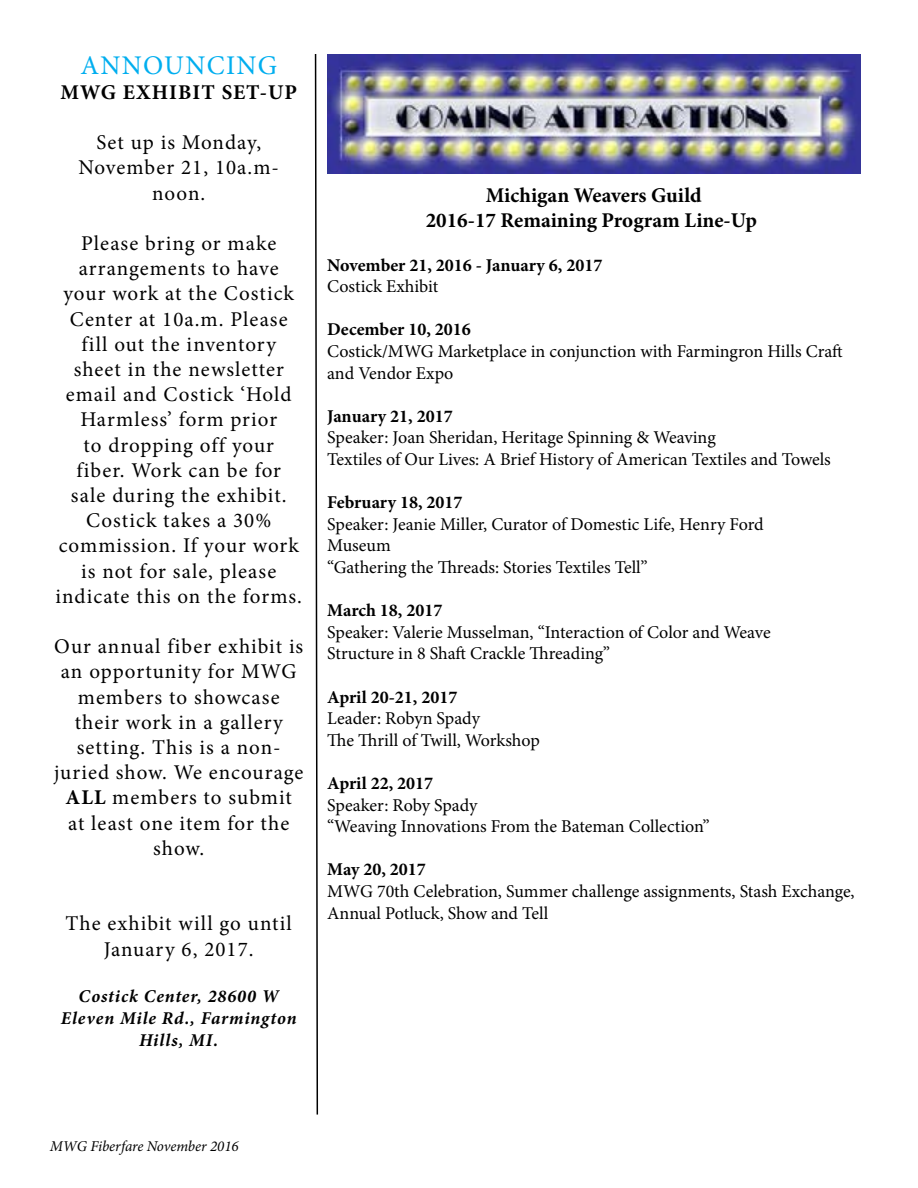
<style>
.page{position:relative;width:918px;height:1188px;background:#fff}
.page>*{position:absolute;margin:0;border:0;box-sizing:border-box;transform-origin:0 0}
.t1{font:27px "Minion Pro";letter-spacing:.05em;color:#00aeef}
.t2{font:21px/25.2px "Minion Pro";letter-spacing:.045em;color:#000;text-align:center}
.t3{font:700 21px/25.2px "Minion Pro";color:#000;text-align:center}
.t4{font:700 21px "Minion Pro";letter-spacing:.05em;color:#000}
.t5{font:18px/21.6px "Minion Pro";color:#000}
.t6{font:700 18px "Minion Pro";color:#000}
.t7{font:italic 700 18px/21.6px "Minion Pro";letter-spacing:.05em;color:#000;text-align:center}
.t8{font:italic 15px "Minion Pro";letter-spacing:-.005em;color:#000}
.s1{font-weight:700}
</style>
<div class="page">
<svg style="left:314px;top:54px;width:5px;height:1061px"></svg>
<img style="left:327px;top:54px;width:533px;height:119px">
<h1 class="t1" style="left:80px;top:47px;width:198px">ANNOUNCING</h1>
<p class="t4" style="left:60px;top:77px;width:238px">MWG EXHIBIT SET-UP</p>
<p class="t2" style="left:78px;top:130px;width:202px">Set up is Monday,<br>November 21, 10a.m&shy;noon.</p>
<p class="t2" style="left:55px;top:231px;width:248px">Please bring or make arrangements to have your work at the Costick<br>Center at 10a.m. Please fill out the inventory sheet in the newsletter email and Costick ‘Hold<br>Harmless’ form prior<br>to dropping off your<br>fiber. Work can be for<br>sale during the exhibit.<br>Costick takes a 30% commission. If your work is not for sale, please indicate this on the forms.</p>
<p class="t2" style="left:54px;top:634px;width:251px">Our annual fiber exhibit is an opportunity for MWG members to showcase their work in a gallery setting. This is a non&shy;juried show. We encourage<br><span class="s1">ALL</span> members to submit<br>at least one item for the show.</p>
<p class="t2" style="left:66px;top:911px;width:228px">The exhibit will go until<br>January 6, 2017.</p>
<p class="t7" style="left:61px;top:986px;width:237px">Costick Center, 28600 W<br>Eleven Mile Rd., Farmington<br>Hills, MI.</p>
<p class="t3" style="left:426px;top:183px;width:333px">Michigan Weavers Guild<br>2016-17 Remaining Program Line-Up</p>
<p class="t6" style="left:327px;top:252px;width:277px">November 21, 2016 - January 6, 2017</p>
<p class="t5" style="left:327px;top:276px;width:113px">Costick Exhibit</p>
<p class="t6" style="left:327px;top:317px;width:145px">December 10, 2016</p>
<p class="t5" style="left:327px;top:340px;width:517px">Costick/MWG Marketplace in conjunction with Farmingron Hills Craft and Vendor Expo</p>
<p class="t6" style="left:327px;top:403px;width:127px">January 21, 2017</p>
<p class="t5" style="left:327px;top:427px;width:505px">Speaker: Joan Sheridan, Heritage Spinning &amp; Weaving<br>Textiles of Our Lives: A Brief History of American Textiles and Towels</p>
<p class="t6" style="left:327px;top:490px;width:137px">February 18, 2017</p>
<p class="t5" style="left:327px;top:513px;width:438px">Speaker: Jeanie Miller, Curator of Domestic Life, Henry Ford<br>Museum<br>“Gathering the Threads: Stories Textiles Tell”</p>
<p class="t6" style="left:327px;top:598px;width:117px">March 18, 2017</p>
<p class="t5" style="left:327px;top:621px;width:445px">Speaker: Valerie Musselman, “Interaction of Color and Weave<br>Structure in 8 Shaft Crackle Threading”</p>
<p class="t6" style="left:327px;top:684px;width:132px">April 20-21, 2017</p>
<p class="t5" style="left:327px;top:708px;width:214px">Leader: Robyn Spady<br>The Thrill of Twill, Workshop</p>
<p class="t6" style="left:327px;top:770px;width:107px">April 22, 2017</p>
<p class="t5" style="left:327px;top:794px;width:384px">Speaker: Roby Spady<br>“Weaving Innovations From the Bateman Collection”</p>
<p class="t6" style="left:327px;top:857px;width:100px">May 20, 2017</p>
<p class="t5" style="left:327px;top:880px;width:529px">MWG 70th Celebration, Summer challenge assignments, Stash Exchange,<br>Annual Potluck, Show and Tell</p>
<p class="t8" style="left:50px;top:1136px;width:191px">MWG Fiberfare November 2016</p>
</div>
